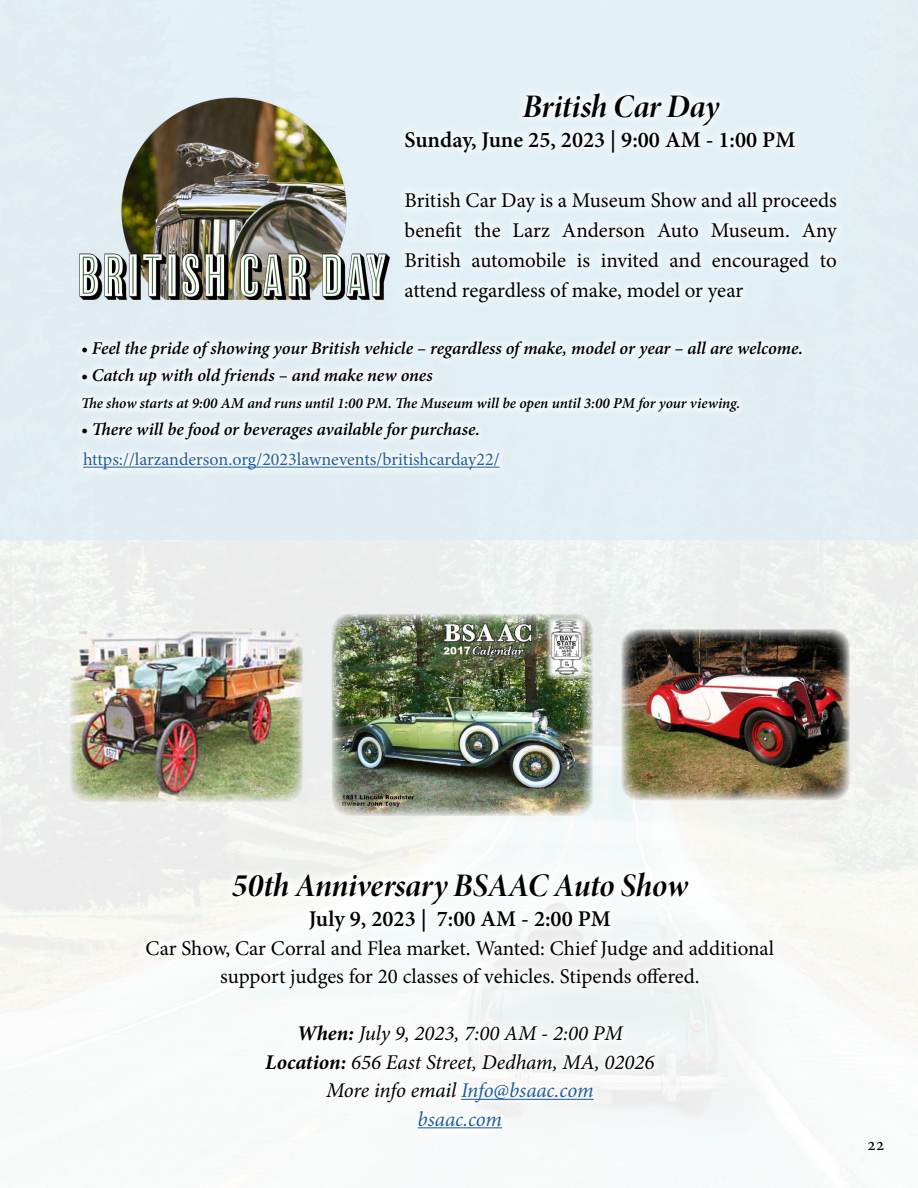
<style>
.page{position:relative;width:918px;height:1188px;background:#fff}
.page>*{position:absolute;margin:0;border:0;box-sizing:border-box;transform-origin:0 0}
.t1{font:33px "Minion Pro Bold It Disp";letter-spacing:-.005em;color:#000}
.t2{font:600 22.5px "Minion Pro";color:#000}
.t3{font:21px/30px "Minion Pro";letter-spacing:-.005em;color:#000;text-align:justify}
.t4{font:italic 21px/28.5px "Minion Pro";letter-spacing:-.005em;color:#000;text-align:center}
.t5{font:italic 600 18px "Minion Pro";letter-spacing:-.005em;color:#000}
.t6{font:18px "Minion Pro";color:#215e9e}
.t7{font:18px "Minion Pro";color:#000}
.t8{font:italic 600 15px "Minion Pro";letter-spacing:-.005em;color:#000}
.s1{font-weight:700}
.s2{color:#215e9e}
</style>
<div class="page">
<div style="left:0;top:0;width:918px;height:540px;background:#e2eef3"></div>
<div style="left:74px;top:443px;width:435px;height:36px;background:#eaf2f6"></div>
<hr style="left:83px;top:467px;width:417px;height:1px;background:#215e9e">
<div style="left:37px;top:81px;width:391px;height:219px;background:#e1ecf2"></div>
<div style="left:73px;top:84px;width:774px;height:365px;background:#fff;opacity:.75"></div>
<hr style="left:461px;top:1099px;width:133px;height:1px;background:#215e9e">
<hr style="left:418px;top:1127px;width:84px;height:1px;background:#215e9e">
<img style="left:332px;top:614px;width:261px;height:202px">
<img style="left:621px;top:629px;width:229px;height:172px">
<img style="left:70px;top:627px;width:233px;height:175px">
<h1 class="t1" style="left:523px;top:84px;width:198px">British Car Day</h1>
<p class="t2" style="left:405px;top:124px;width:392px">Sunday, June 25, 2023 | 9:00 AM - 1:00 PM</p>
<p class="t3" style="left:405px;top:185px;width:434px">British Car Day is a Museum Show and all proceeds benefit the Larz Anderson Auto Museum. Any British automobile is invited and encouraged to attend regardless of make, model or year</p>
<p class="t5" style="left:81px;top:336px;width:723px">• Feel the pride of showing your British vehicle – regardless of make, model or year – all are welcome.</p>
<p class="t5" style="left:81px;top:363px;width:353px">• Catch up with old friends – and make new ones</p>
<p class="t8" style="left:81px;top:393px;width:661px">The show starts at 9:00 AM and runs until 1:00 PM. The Museum will be open until 3:00 PM for your viewing.</p>
<p class="t5" style="left:81px;top:417px;width:401px">• There will be food or beverages available for purchase.</p>
<p class="t6" style="left:83px;top:448px;width:418px">https://larzanderson.org/2023lawnevents/britishcarday22/</p>
<h1 class="t1" style="left:232px;top:864px;width:458px">50th Anniversary BSAAC Auto Show</h1>
<p class="t2" style="left:309px;top:903px;width:304px">July 9, 2023 | 7:00 AM - 2:00 PM</p>
<p class="t3" style="left:146px;top:934px;width:630px;line-height:28.5px;text-align:center">Car Show, Car Corral and Flea market. Wanted: Chief Judge and additional support judges for 20 classes of vehicles. Stipends offered.</p>
<p class="t4" style="left:265px;top:1019px;width:391px"><span class="s1">When:</span> July 9, 2023, 7:00 AM - 2:00 PM<br><span class="s1">Location:</span> 656 East Street, Dedham, MA, 02026<br>More info email <span class="s2">Info@bsaac.com<br>bsaac.com</span></p>
<p class="t7" style="left:867px;top:1132px;width:19px">22</p>
</div>
